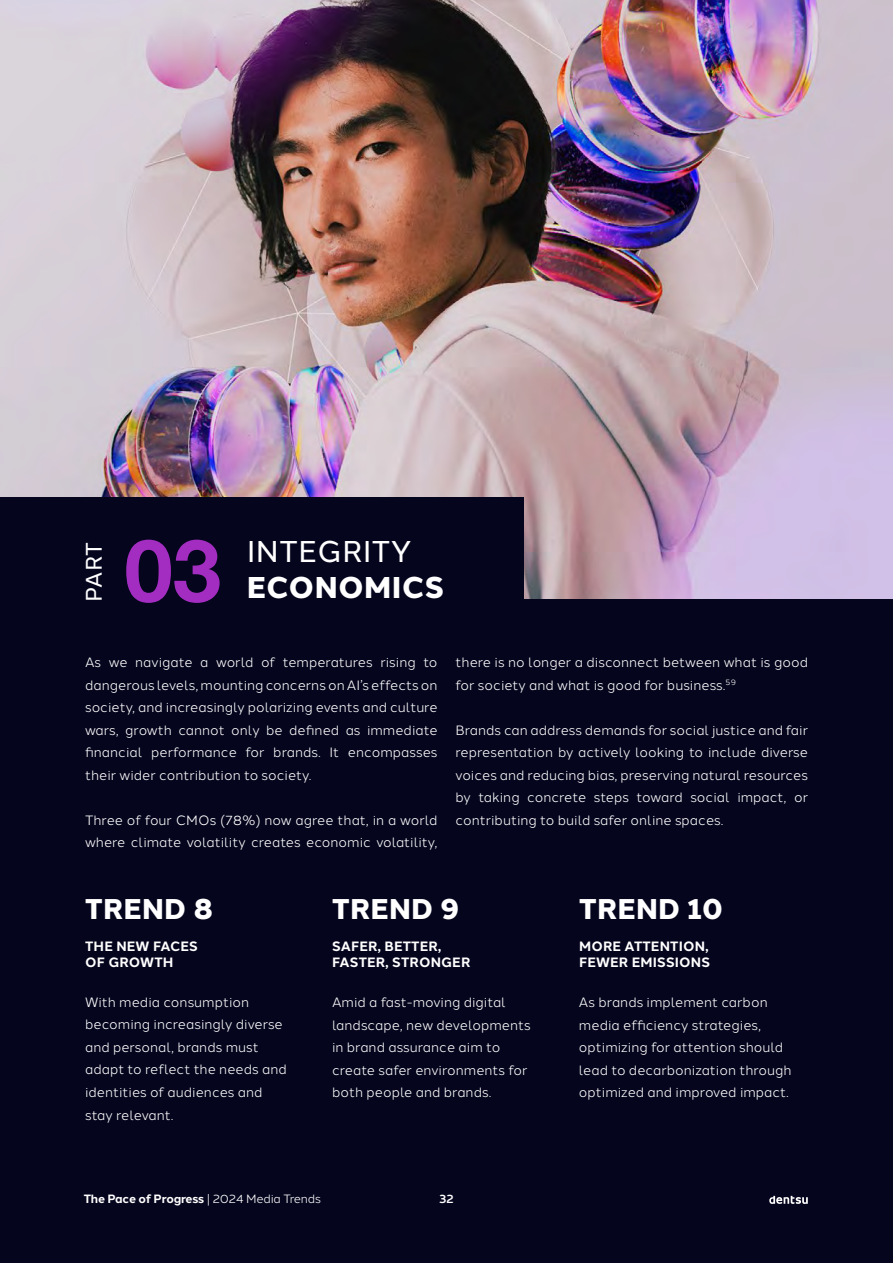
<style>
.page{position:relative;width:893px;height:1263px;background:#05051e}
.page>*{position:absolute;margin:0;border:0;box-sizing:border-box;transform-origin:0 0}
.t1{font:700 87px "Helvetica Neue";color:#a32dc1}
.t2{font:30px "Halcom";letter-spacing:.01em;color:#fff}
.t3{font:800 30px "Halcom";letter-spacing:.01em;color:#fff}
.t4{font:800 28.5px "Halcom";letter-spacing:.01em;color:#fff}
.t5{font:22.5px "Halcom";color:#fff}
.t6{font:13.5px/22.5px "Halcom";color:#fff}
.t7{font:700 13.5px/16.2px "Halcom";letter-spacing:.01em;color:#fff}
.t8{font:700 12px "Halcom";letter-spacing:-.02em;color:#fff}
.t9{font:500 12px "Halcom";color:#fff}
.s1{font-weight:400}
</style>
<div class="page">
<svg style="left:769px;top:1196px;width:39px;height:8px"></svg>
<img style="left:0;top:0;width:893px;height:598px">
<div style="left:0;top:497px;width:523px;height:111px;background:#05051e"></div>
<h3 class="t5" style="left:76px;top:602px;width:61px;rotate:-90deg">PART</h3>
<h1 class="t1" style="left:124px;top:502px;width:98px">03</h1>
<h2 class="t2" style="left:247px;top:527px;width:166px">INTEGRITY</h2>
<h2 class="t3" style="left:247px;top:563px;width:199px">ECONOMICS</h2>
<p class="t6" style="left:85px;top:650px;width:354px;text-align:justify">As we navigate a world of temperatures rising to dangerous levels, mounting concerns on AI’s effects on society, and increasingly polarizing events and culture wars, growth cannot only be defined as immediate financial performance for brands. It encompasses their wider contribution to society.</p>
<p class="t6" style="left:85px;top:808px;width:354px">Three of four CMOs (78%) now agree that, in a world where climate volatility creates economic volatility,</p>
<p class="t6" style="left:456px;top:650px;width:354px">there is no longer a disconnect between what is good for society and what is good for business.<sup>59</sup></p>
<p class="t6" style="left:456px;top:717px;width:354px;text-align:justify">Brands can address demands for social justice and fair representation by actively looking to include diverse voices and reducing bias, preserving natural resources by taking concrete steps toward social impact, or contributing to build safer online spaces.</p>
<h3 class="t4" style="left:85px;top:886px;width:130px">TREND 8</h3>
<p class="t7" style="left:85px;top:937px;width:114px">THE NEW FACES<br>OF GROWTH</p>
<h3 class="t4" style="left:332px;top:886px;width:129px">TREND 9</h3>
<p class="t7" style="left:332px;top:937px;width:140px">SAFER, BETTER,<br>FASTER, STRONGER</p>
<h3 class="t4" style="left:579px;top:886px;width:146px">TREND 10</h3>
<p class="t7" style="left:579px;top:937px;width:132px">MORE ATTENTION,<br>FEWER EMISSIONS</p>
<p class="t6" style="left:85px;top:990px;width:203px">With media consumption becoming increasingly diverse and personal, brands must adapt to reflect the needs and identities of audiences and stay relevant.</p>
<p class="t6" style="left:332px;top:990px;width:200px">Amid a fast-moving digital landscape, new developments in brand assurance aim to create safer environments for both people and brands.</p>
<p class="t6" style="left:579px;top:990px;width:214px">As brands implement carbon media efficiency strategies, optimizing for attention should lead to decarbonization through optimized and improved impact.</p>
<p class="t8" style="left:84px;top:1189px;width:239px">The Pace of Progress <span class="s1">| 2024 Media Trends</span></p>
<p class="t9" style="left:439px;top:1189px;width:16px">32</p>
</div>
